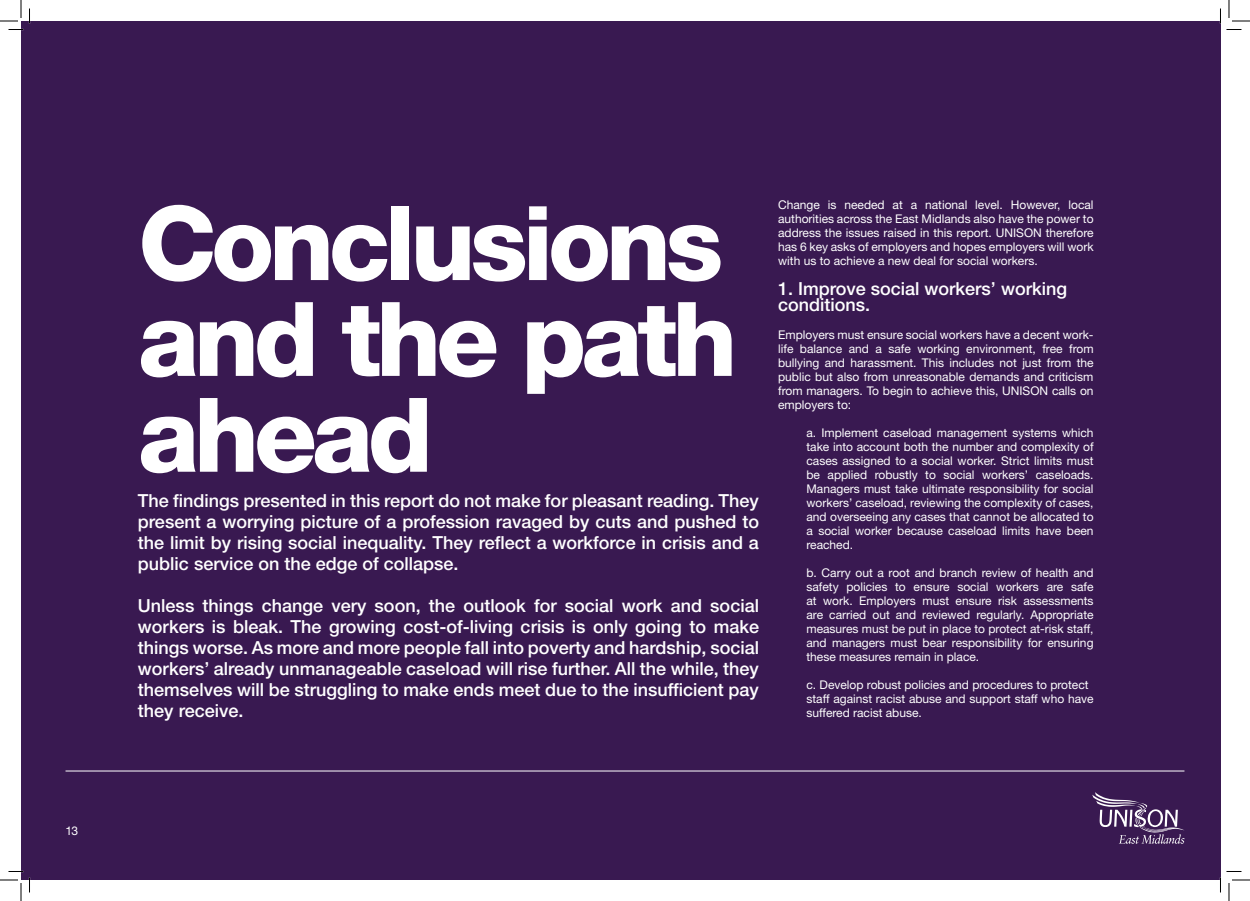
<style>
.page{position:relative;width:1250px;height:901px;background:#fff}
.page>*{position:absolute;margin:0;border:0;box-sizing:border-box;transform-origin:0 0}
.t1{font:103.2px/95.8px "Helvetica Neue LT 85 Hv";letter-spacing:-.05em;color:#fff}
.t2{font:18px/21px "Helvetica Neue LT 65 Md";color:#fff;text-align:justify}
.t3{font:12px/14px "Helvetica Neue LT 55 Rm";color:#fff;text-align:justify}
</style>
<div class="page">
<div style="left:21px;top:21px;width:1199px;height:859px;background:#391951"></div>
<hr style="left:66px;top:770px;width:1118px;height:1px;background:#fff">
<svg style="left:1092px;top:792px;width:92px;height:52px"></svg>
<svg style="left:0;top:0;width:30px;height:30px"></svg>
<svg style="left:0;top:871px;width:30px;height:30px"></svg>
<svg style="left:1219px;top:0;width:31px;height:30px"></svg>
<svg style="left:1219px;top:871px;width:31px;height:30px"></svg>
<p class="t3" style="left:66px;top:824px;width:14px">13</p>
<p class="t1" style="left:138px;top:195px;width:587px">Conclusions</p>
<p class="t1" style="left:138px;top:291px;width:601px">and the path ahead</p>
<p class="t2" style="left:138px;top:490px;width:622px">The findings presented in this report do not make for pleasant reading. They present a worrying picture of a profession ravaged by cuts and pushed to the limit by rising social inequality. They reflect a workforce in crisis and a public service on the edge of collapse.</p>
<p class="t2" style="left:138px;top:595px;width:622px">Unless things change very soon, the outlook for social work and social workers is bleak. The growing cost-of-living crisis is only going to make things worse. As more and more people fall into poverty and hardship, social workers’ already unmanageable caseload will rise further. All the while, they themselves will be struggling to make ends meet due to the insufficient pay they receive.</p>
<p class="t3" style="left:778px;top:198px;width:317px">Change is needed at a national level. However, local authorities across the East Midlands also have the power to address the issues raised in this report. UNISON therefore has 6 key asks of employers and hopes employers will work with us to achieve a new deal for social workers.</p>
<p class="t2" style="left:778px;top:281px;width:290px;line-height:16px">1. Improve social workers’ working conditions.</p>
<p class="t3" style="left:778px;top:328px;width:317px">Employers must ensure social workers have a decent work&shy;life balance and a safe working environment, free from bullying and harassment. This includes not just from the public but also from unreasonable demands and criticism from managers. To begin to achieve this, UNISON calls on employers to:</p>
<p class="t3" style="left:806px;top:426px;width:289px">a. Implement caseload management systems which take into account both the number and complexity of cases assigned to a social worker. Strict limits must be applied robustly to social workers’ caseloads.<br>Managers must take ultimate responsibility for social workers’ caseload, reviewing the complexity of cases, and overseeing any cases that cannot be allocated to a social worker because caseload limits have been reached.</p>
<p class="t3" style="left:806px;top:566px;width:289px">b. Carry out a root and branch review of health and safety policies to ensure social workers are safe at work. Employers must ensure risk assessments are carried out and reviewed regularly. Appropriate measures must be put in place to protect at-risk staff, and managers must bear responsibility for ensuring these measures remain in place.</p>
<p class="t3" style="left:806px;top:678px;width:284px">c. Develop robust policies and procedures to protect</p>
<p class="t3" style="left:806px;top:692px;width:288px">staff against racist abuse and support staff who have suffered racist abuse.</p>
</div>
